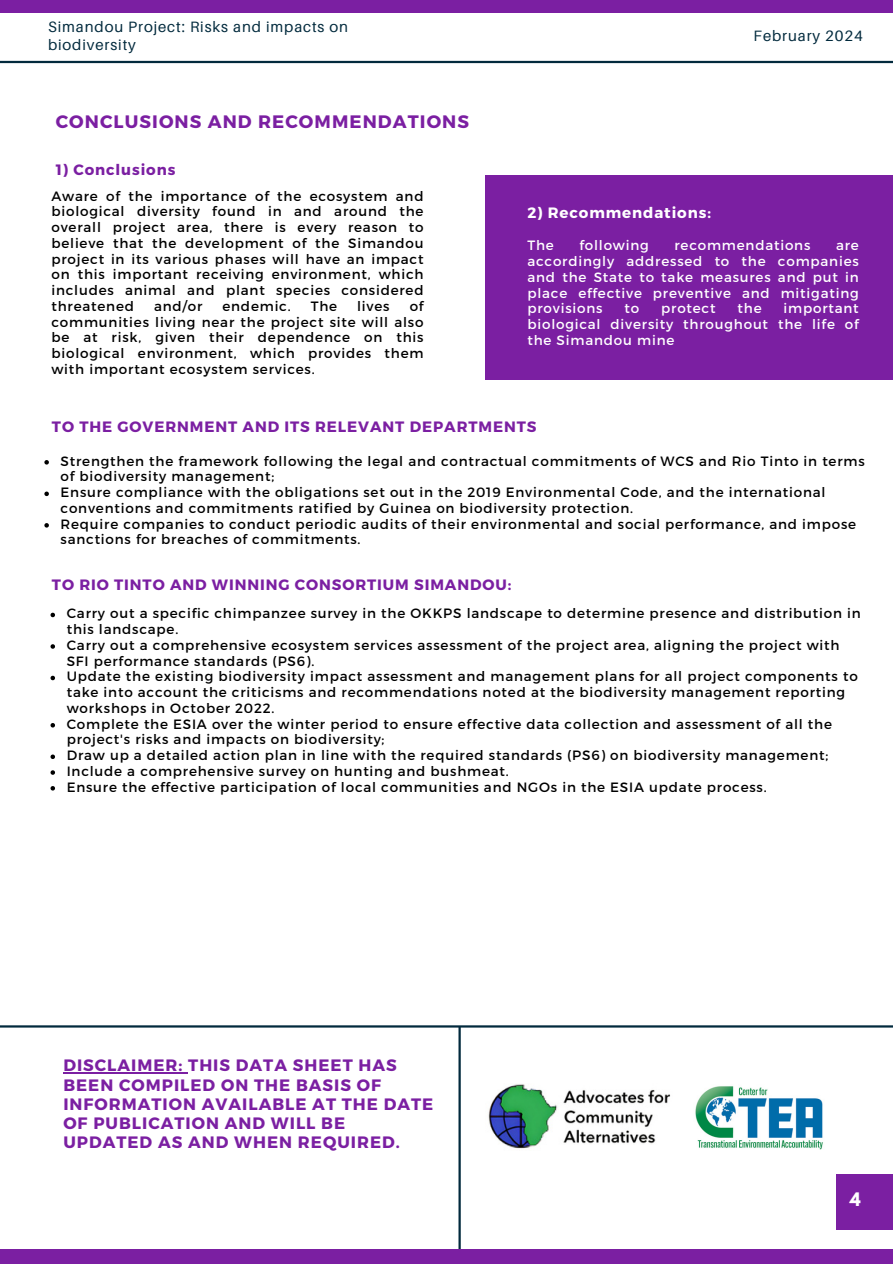
<style>
.page{position:relative;width:893px;height:1264px;background:#fff}
.page>*{position:absolute;margin:0;border:0;box-sizing:border-box;transform-origin:0 0}
.t1{font:700 18px "Montserrat";letter-spacing:.06em;color:#7b1fa2}
.t2{font:700 16.5px/19.2px "Montserrat";letter-spacing:.06em;color:#7b1fa2}
.t3{font:700 16.5px "League Spartan";color:#fff}
.t4{font:700 15px "Montserrat";letter-spacing:.06em;color:#7b1fa2}
.t5{font:15px/18px "Aileron";letter-spacing:.06em;color:#022a3d}
.t6{font:700 15px "Montserrat";letter-spacing:.06em;color:#fff}
.t7{font:13.5px/15.8px "Montserrat";letter-spacing:.06em;color:#000}
.t8{font:13.5px/15.8px "Montserrat";letter-spacing:.06em;color:#fff;text-align:justify}
</style>
<div class="page">
<div style="left:485px;top:175px;width:407px;height:205px;background:#7b1fa2"></div>
<div style="left:0;top:0;width:892px;height:12px;background:#7b1fa2"></div>
<hr style="left:0;top:61px;width:892px;height:2px;background:#022a3d">
<hr style="left:0;top:1025px;width:892px;height:2px;background:#022a3d">
<hr style="left:63px;top:1072px;width:125px;height:1px;background:#7b1fa2">
<div style="left:836px;top:1174px;width:56px;height:55px;background:#7b1fa2"></div>
<img style="left:488px;top:1084px;width:183px;height:65px">
<img style="left:695px;top:1086px;width:128px;height:63px">
<hr style="left:458px;top:1026px;width:2px;height:237px;background:#022a3d">
<div style="left:0;top:1249px;width:892px;height:14px;background:#7b1fa2"></div>
<svg style="left:51px;top:612px;width:4px;height:5px"></svg>
<svg style="left:51px;top:644px;width:4px;height:4px"></svg>
<svg style="left:51px;top:675px;width:4px;height:5px"></svg>
<svg style="left:51px;top:723px;width:4px;height:4px"></svg>
<svg style="left:51px;top:754px;width:4px;height:5px"></svg>
<svg style="left:51px;top:770px;width:4px;height:4px"></svg>
<svg style="left:51px;top:786px;width:4px;height:4px"></svg>
<svg style="left:44px;top:460px;width:5px;height:4px"></svg>
<svg style="left:44px;top:491px;width:5px;height:5px"></svg>
<svg style="left:44px;top:523px;width:5px;height:4px"></svg>
<p class="t5" style="left:48px;top:18px;width:301px">Simandou Project: Risks and impacts on biodiversity</p>
<h2 class="t5" style="left:753px;top:27px;width:111px">February 2024</h2>
<h1 class="t1" style="left:56px;top:110px;width:415px">CONCLUSIONS AND RECOMMENDATIONS</h1>
<h4 class="t4" style="left:56px;top:160px;width:121px">1) Conclusions</h4>
<h4 class="t7" style="left:51px;top:187px;width:373px;text-align:justify">Aware of the importance of the ecosystem and biological diversity found in and around the overall project area, there is every reason to believe that the development of the Simandou project in its various phases will have an impact on this important receiving environment, which includes animal and plant species considered threatened</h4>
<h4 class="t7" style="left:154px;top:297px;width:50px">and/or</h4>
<h4 class="t7" style="left:222px;top:297px;width:70px">endemic.</h4>
<h4 class="t7" style="left:311px;top:297px;width:28px">The</h4>
<h4 class="t7" style="left:357px;top:297px;width:34px">lives</h4>
<h4 class="t7" style="left:51px;top:297px;width:373px;text-align:justify;text-indent:358px">of communities living near the project site will also be at risk, given their dependence on this biological environment, which provides them with important ecosystem services.</h4>
<h3 class="t6" style="left:527px;top:203px;width:185px">2) Recommendations:</h3>
<p class="t8" style="left:527px;top:237px;width:28px">The</p>
<p class="t8" style="left:579px;top:237px;width:71px">following</p>
<p class="t8" style="left:674px;top:237px;width:137px">recommendations</p>
<p class="t8" style="left:527px;top:237px;width:333px;text-indent:308px">are accordingly addressed to the companies and the State to take measures and put in place effective preventive and mitigating provisions</p>
<p class="t8" style="left:527px;top:300px;width:333px;text-indent:256px">important biological diversity throughout the life of the Simandou mine</p>
<p class="t8" style="left:624px;top:300px;width:16px">to</p>
<p class="t8" style="left:661px;top:300px;width:56px">protect</p>
<p class="t8" style="left:737px;top:300px;width:26px">the</p>
<p class="t4" style="left:52px;top:417px;width:486px">TO THE GOVERNMENT AND ITS RELEVANT DEPARTMENTS</p>
<h1 class="t7" style="left:61px;top:452px;width:805px">Strengthen the framework following the legal and contractual commitments of WCS and Rio Tinto in terms of biodiversity management;</h1>
<p class="t7" style="left:61px;top:484px;width:766px">Ensure compliance with the obligations set out in the 2019 Environmental Code, and the international conventions and commitments ratified by Guinea on biodiversity protection.</p>
<p class="t7" style="left:61px;top:515px;width:797px">Require companies to conduct periodic audits of their environmental and social performance, and impose sanctions for breaches of commitments.</p>
<p class="t4" style="left:52px;top:574px;width:461px">TO RIO TINTO AND WINNING CONSORTIUM SIMANDOU:</p>
<h2 class="t7" style="left:67px;top:605px;width:795px">Carry out a specific chimpanzee survey in the OKKPS landscape to determine presence and distribution in this landscape.</h2>
<p class="t7" style="left:67px;top:636px;width:774px">Carry out a comprehensive ecosystem services assessment of the project area, aligning the project with<br>SFI performance standards (PS6).</p>
<p class="t7" style="left:67px;top:668px;width:792px">Update the existing biodiversity impact assessment and management plans for all project components to take into account the criticisms and recommendations noted at the biodiversity management reporting workshops in October 2022.</p>
<p class="t7" style="left:67px;top:715px;width:766px">Complete the ESIA over the winter period to ensure effective data collection and assessment of all the project's risks and impacts on biodiversity;</p>
<p class="t7" style="left:67px;top:746px;width:763px">Draw up a detailed action plan in line with the required standards (PS6) on biodiversity management;</p>
<p class="t7" style="left:67px;top:762px;width:443px">Include a comprehensive survey on hunting and bushmeat.</p>
<p class="t7" style="left:67px;top:778px;width:701px">Ensure the effective participation of local communities and NGOs in the ESIA update process.</p>
<h3 class="t2" style="left:63px;top:1055px;width:371px">DISCLAIMER: THIS DATA SHEET HAS<br>BEEN COMPILED ON THE BASIS OF<br>INFORMATION AVAILABLE AT THE DATE<br>OF PUBLICATION AND WILL BE<br>UPDATED AS AND WHEN REQUIRED.</h3>
<p class="t3" style="left:849px;top:1190px;width:12px">4</p>
</div>
